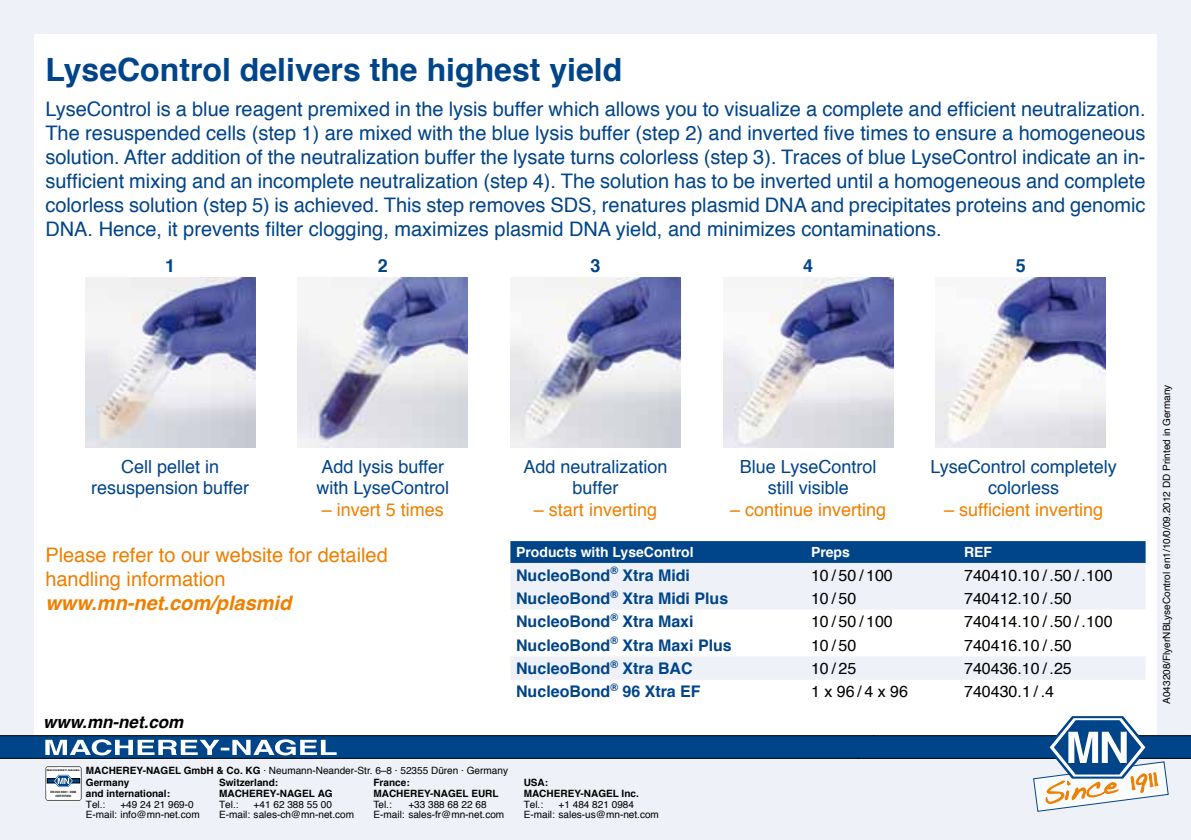
<style>
.page{position:relative;width:1191px;height:840px;background:#fff}
.page>*{position:absolute;margin:0;border:0;box-sizing:border-box;transform-origin:0 0}
.t1{font:700 32px "Helvetica";color:#004489}
.t2{font:20px/24px "Helvetica";color:#004489;text-align:justify}
.t3{font:20px/24px "Helvetica";color:#ee7f00}
.t4{font:italic 700 20px "Helvetica";color:#ee7f00}
.t5{font:18px/21.6px "Helvetica";color:#004489;text-align:center}
.t6{font:18px "Helvetica";color:#ee7f00}
.t7{font:700 18px "Helvetica";color:#004489}
.t8{font:italic 700 17px "Helvetica";color:#000}
.t9{font:16px "Helvetica";color:#000}
.t10{font:700 16px "Helvetica";color:#004489}
.t11{font:700 14px "Helvetica";color:#fff}
.t12{font:10px/10.6px "Helvetica";color:#000}
.t13{font:700 10px/10.6px "Helvetica";color:#000}
.t14{font:700 3px/3.6px "Helvetica";color:#000;text-align:center}
.t15{font:700 2.4px "Helvetica";color:#000;scale:1.47 1}
.s1{font-weight:700}
</style>
<div class="page">
<div style="left:0;top:0;width:1191px;height:839px;background:#eef1f7"></div>
<div style="left:34px;top:34px;width:1123px;height:714px;background:#fff"></div>
<img style="left:85px;top:277px;width:170px;height:170px">
<img style="left:298px;top:277px;width:170px;height:170px">
<img style="left:510px;top:277px;width:170px;height:170px">
<img style="left:723px;top:277px;width:170px;height:170px">
<img style="left:935px;top:277px;width:171px;height:170px">
<div style="left:510px;top:541px;width:635px;height:21px;background:#004489"></div>
<svg style="left:510px;top:562px;width:635px;height:117px;fill:#eef1f7"></svg>
<svg style="left:0;top:716px;width:1191px;height:95px"></svg>
<h1 class="t1" style="left:45px;top:44px;width:578px">LyseControl delivers the highest yield</h1>
<p class="t2" style="left:45px;top:98px;width:1101px">LyseControl is a blue reagent premixed in the lysis buffer which allows you to visualize a complete and efficient neutralization.<br>The resuspended cells (step 1) are mixed with the blue lysis buffer (step 2) and inverted five times to ensure a homogeneous solution. After addition of the neutralization buffer the lysate turns colorless (step 3). Traces of blue LyseControl indicate an in&shy;sufficient mixing and an incomplete neutralization (step 4). The solution has to be inverted until a homogeneous and complete colorless solution (step 5) is achieved. This step removes SDS, renatures plasmid DNA and precipitates proteins and genomic DNA. Hence, it prevents filter clogging, maximizes plasmid DNA yield, and minimizes contaminations.</p>
<p class="t7" style="left:165px;top:251px;width:12px">1</p>
<p class="t7" style="left:378px;top:251px;width:12px">2</p>
<p class="t7" style="left:590px;top:251px;width:12px">3</p>
<p class="t7" style="left:803px;top:251px;width:12px">4</p>
<p class="t7" style="left:1015px;top:251px;width:12px">5</p>
<p class="t5" style="left:91px;top:456px;width:159px">Cell pellet in resuspension buffer</p>
<p class="t5" style="left:316px;top:456px;width:134px;text-align:left">Add lysis buffer with LyseControl</p>
<p class="t6" style="left:322px;top:495px;width:124px">– invert 5 times</p>
<p class="t3" style="left:45px;top:543px;width:344px">Please refer to our website for detailed handling information</p>
<p class="t4" style="left:45px;top:586px;width:247px">www.mn-net.com/plasmid</p>
<p class="t5" style="left:523px;top:456px;width:146px">Add neutralization buffer</p>
<p class="t6" style="left:534px;top:495px;width:125px">– start inverting</p>
<p class="t5" style="left:740px;top:456px;width:138px">Blue LyseControl still visible</p>
<p class="t6" style="left:730px;top:495px;width:158px">– continue inverting</p>
<p class="t5" style="left:930px;top:456px;width:188px">LyseControl completely colorless</p>
<p class="t6" style="left:944px;top:495px;width:161px">– sufficient inverting</p>
<p class="t11" style="left:516px;top:540px;width:179px">Products with LyseControl</p>
<p class="t11" style="left:811px;top:540px;width:40px">Preps</p>
<p class="t11" style="left:964px;top:540px;width:29px">REF</p>
<p class="t10" style="left:516px;top:561px;width:175px">NucleoBond<sup>®</sup> Xtra Midi</p>
<p class="t9" style="left:811px;top:562px;width:83px">10/50/100</p>
<p class="t9" style="left:964px;top:562px;width:150px">740410.10 / .50 / .100</p>
<p class="t10" style="left:516px;top:585px;width:214px">NucleoBond<sup>®</sup> Xtra Midi Plus</p>
<p class="t9" style="left:811px;top:585px;width:47px">10/50</p>
<p class="t9" style="left:964px;top:585px;width:109px">740412.10 / .50</p>
<p class="t10" style="left:516px;top:608px;width:179px">NucleoBond<sup>®</sup> Xtra Maxi</p>
<p class="t9" style="left:811px;top:609px;width:83px">10/50/100</p>
<p class="t9" style="left:964px;top:609px;width:150px">740414.10 / .50 / .100</p>
<p class="t10" style="left:516px;top:631px;width:217px">NucleoBond<sup>®</sup> Xtra Maxi Plus</p>
<p class="t9" style="left:811px;top:632px;width:47px">10/50</p>
<p class="t9" style="left:964px;top:632px;width:109px">740416.10 / .50</p>
<p class="t10" style="left:516px;top:655px;width:178px">NucleoBond<sup>®</sup> Xtra BAC</p>
<p class="t9" style="left:811px;top:655px;width:47px">10/25</p>
<p class="t9" style="left:964px;top:655px;width:109px">740436.10 / .25</p>
<p class="t10" style="left:516px;top:678px;width:186px">NucleoBond<sup>®</sup> 96 Xtra EF</p>
<p class="t9" style="left:811px;top:679px;width:98px">1 x 96/4 x 96</p>
<p class="t9" style="left:964px;top:679px;width:91px">740430.1 / .4</p>
<p class="t12" style="left:1161px;top:703px;width:320px;rotate:-90deg">A043208/FlyerNBLyseControl en1/10/0/09.2012 DD Printed in Germany</p>
<p class="t8" style="left:43px;top:707px;width:142px">www.mn-net.com</p>
<p class="t12" style="left:373px;top:763px;width:136px;line-height:12.8px;text-indent:-287px"><span class="s1">MACHEREY-NAGEL GmbH &amp; Co. KG</span> · Neumann-Neander-Str. 6–8 · 52355 Düren · Germany<br><span class="s1">France:</span></p>
<p class="t13" style="left:373px;top:787px;width:127px">MACHEREY-NAGEL EURL</p>
<p class="t12" style="left:373px;top:798px;width:20px">Tel.:</p>
<p class="t15" style="left:47px;top:768px;width:24px">MACHEREY-NAGEL</p>
<p class="t14" style="left:50px;top:790px;width:27px">EN ISO 9001: 2008<br>CERTIFIED</p>
<p class="t13" style="left:219px;top:777px;width:115px">Switzerland:<br>MACHEREY-NAGEL AG</p>
<p class="t12" style="left:219px;top:798px;width:21px">Tel.:</p>
<p class="t13" style="left:86px;top:777px;width:86px">Germany<br>and international:</p>
<p class="t12" style="left:86px;top:798px;width:21px">Tel.:</p>
<p class="t12" style="left:373px;top:798px;width:132px;text-indent:35px">+33 388 68 22 68<br>E-mail: sales-fr@mn-net.com</p>
<p class="t12" style="left:219px;top:798px;width:136px;text-indent:35px">+41 62 388 55 00<br>E-mail: sales-ch@mn-net.com</p>
<p class="t12" style="left:86px;top:798px;width:115px;text-indent:35px">+49 24 21 969-0<br>E-mail: info@mn-net.com</p>
<p class="t13" style="left:524px;top:777px;width:117px">USA:<br>MACHEREY-NAGEL Inc.</p>
<p class="t12" style="left:524px;top:798px;width:21px">Tel.:</p>
<p class="t12" style="left:524px;top:798px;width:137px;text-indent:35px">+1 484 821 0984<br>E-mail: sales-us@mn-net.com</p>
</div>
